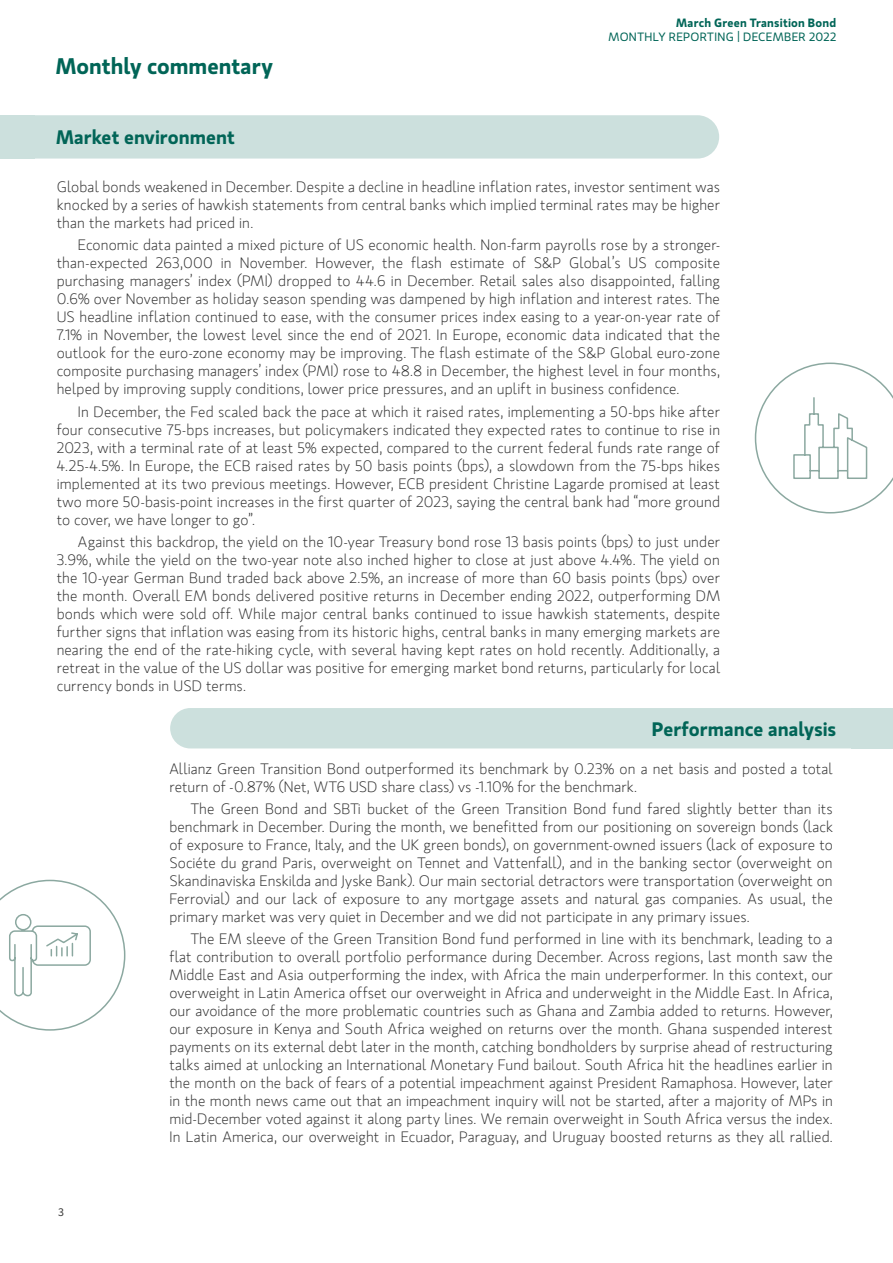
<style>
.page{position:relative;width:893px;height:1263px;background:#fff}
.page>*{position:absolute;margin:0;border:0;box-sizing:border-box;transform-origin:0 0}
.t1{font:600 22.5px "Gloriola";color:#016557}
.t2{font:600 19.5px "Gloriola";color:#016557}
.t3{font:300 15px/18px "Gloriola";letter-spacing:.005em;color:#323232;text-align:justify}
.t4{font:12px "Gloriola";letter-spacing:.025em;color:#016557}
.t5{font:600 12px "Gloriola";letter-spacing:.015em;color:#016557}
.t6{font:12px "Source Sans Pro";color:#3b3b3a}
</style>
<div class="page">
<div style="left:34px;top:115px;width:685px;height:44px;background:#cce0dd"></div>
<div style="left:0;top:115px;width:34px;height:44px;background:#cce0dd"></div>
<svg style="left:754px;top:362px;width:139px;height:152px"></svg>
<div style="left:170px;top:708px;width:682px;height:40px;background:#cce0dd"></div>
<div style="left:852px;top:708px;width:41px;height:40px;background:#cce0dd"></div>
<svg style="left:0;top:879px;width:126px;height:152px"></svg>
<h1 class="t1" style="left:56px;top:53px;width:219px">Monthly commentary</h1>
<p class="t5" style="left:676px;top:15px;width:162px">March Green Transition Bond</p>
<p class="t4" style="left:608px;top:30px;width:229px">MONTHLY REPORTING | DECEMBER 2022</p>
<h2 class="t2" style="left:56px;top:126px;width:180px">Market environment</h2>
<p class="t3" style="left:57px;top:178px;width:665px">Global bonds weakened in December. Despite a decline in headline inflation rates, investor sentiment was knocked by a series of hawkish statements from central banks which implied terminal rates may be higher than the markets had priced in.</p>
<p class="t3" style="left:57px;top:237px;width:665px;text-indent:21px">Economic data painted a mixed picture of US economic health. Non-farm payrolls rose by a stronger&shy;than-expected 263,000 in November. However, the flash estimate of S&amp;P Global’s US composite purchasing managers’ index (PMI) dropped to 44.6 in December. Retail sales also disappointed, falling 0.6% over November as holiday season spending was dampened by high inflation and interest rates. The US headline inflation continued to ease, with the consumer prices index easing to a year-on-year rate of 7.1% in November, the lowest level since the end of 2021. In Europe, economic data indicated that the outlook for the euro-zone economy may be improving. The flash estimate of the S&amp;P Global euro-zone composite purchasing managers’ index (PMI) rose to 48.8 in December, the highest level in four months, helped by improving supply conditions, lower price pressures, and an uplift in business confidence.</p>
<p class="t3" style="left:57px;top:403px;width:665px;text-indent:21px">In December, the Fed scaled back the pace at which it raised rates, implementing a 50-bps hike after four consecutive 75-bps increases, but policymakers indicated they expected rates to continue to rise in 2023, with a terminal rate of at least 5% expected, compared to the current federal funds rate range of 4.25-4.5%. In Europe, the ECB raised rates by 50 basis points (bps), a slowdown from the 75-bps hikes implemented at its two previous meetings. However, ECB president Christine Lagarde promised at least two more 50-basis-point increases in the first quarter of 2023, saying the central bank had “more ground to cover, we have longer to go”.</p>
<p class="t3" style="left:57px;top:533px;width:665px;text-indent:21px">Against this backdrop, the yield on the 10-year Treasury bond rose 13 basis points (bps) to just under 3.9%, while the yield on the two-year note also inched higher to close at just above 4.4%. The yield on the 10-year German Bund traded back above 2.5%, an increase of more than 60 basis points (bps) over the month. Overall EM bonds delivered positive returns in December ending 2022, outperforming DM bonds which were sold off. While major central banks continued to issue hawkish statements, despite further signs that inflation was easing from its historic highs, central banks in many emerging markets are nearing the end of the rate-hiking cycle, with several having kept rates on hold recently. Additionally, a retreat in the value of the US dollar was positive for emerging market bond returns, particularly for local currency bonds in USD terms.</p>
<h2 class="t2" style="left:652px;top:717px;width:186px">Performance analysis</h2>
<p class="t6" style="left:58px;top:1204px;width:7px">3</p>
<p class="t3" style="left:169px;top:760px;width:665px">Allianz Green Transition Bond outperformed its benchmark by 0.23% on a net basis and posted a total return of -0.87% (Net, WT6 USD share class) vs -1.10% for the benchmark.</p>
<p class="t3" style="left:169px;top:800px;width:665px;text-indent:21px">The Green Bond and SBTi bucket of the Green Transition Bond fund fared slightly better than its benchmark in December. During the month, we benefitted from our positioning on sovereign bonds (lack of exposure to France, Italy, and the UK green bonds), on government-owned issuers (lack of exposure to Sociéte du grand Paris, overweight on Tennet and Vattenfall), and in the banking sector (overweight on Skandinaviska Enskilda and Jyske Bank). Our main sectorial detractors were transportation (overweight on Ferrovial) and our lack of exposure to any mortgage assets and natural gas companies. As usual, the primary market was very quiet in December and we did not participate in any primary issues.</p>
<p class="t3" style="left:169px;top:930px;width:665px;text-indent:21px">The EM sleeve of the Green Transition Bond fund performed in line with its benchmark, leading to a flat contribution to overall portfolio performance during December. Across regions, last month saw the Middle East and Asia outperforming the index, with Africa the main underperformer. In this context, our overweight in Latin America offset our overweight in Africa and underweight in the Middle East. In Africa, our avoidance of the more problematic countries such as Ghana and Zambia added to returns. However, our exposure in Kenya and South Africa weighed on returns over the month. Ghana suspended interest payments on its external debt later in the month, catching bondholders by surprise ahead of restructuring talks aimed at unlocking an International Monetary Fund bailout. South Africa hit the headlines earlier in the month on the back of fears of a potential impeachment against President Ramaphosa. However, later in the month news came out that an impeachment inquiry will not be started, after a majority of MPs in mid-December voted against it along party lines. We remain overweight in South Africa versus the index.<br>In Latin America, our overweight in Ecuador, Paraguay, and Uruguay boosted returns as they all rallied.</p>
</div>
